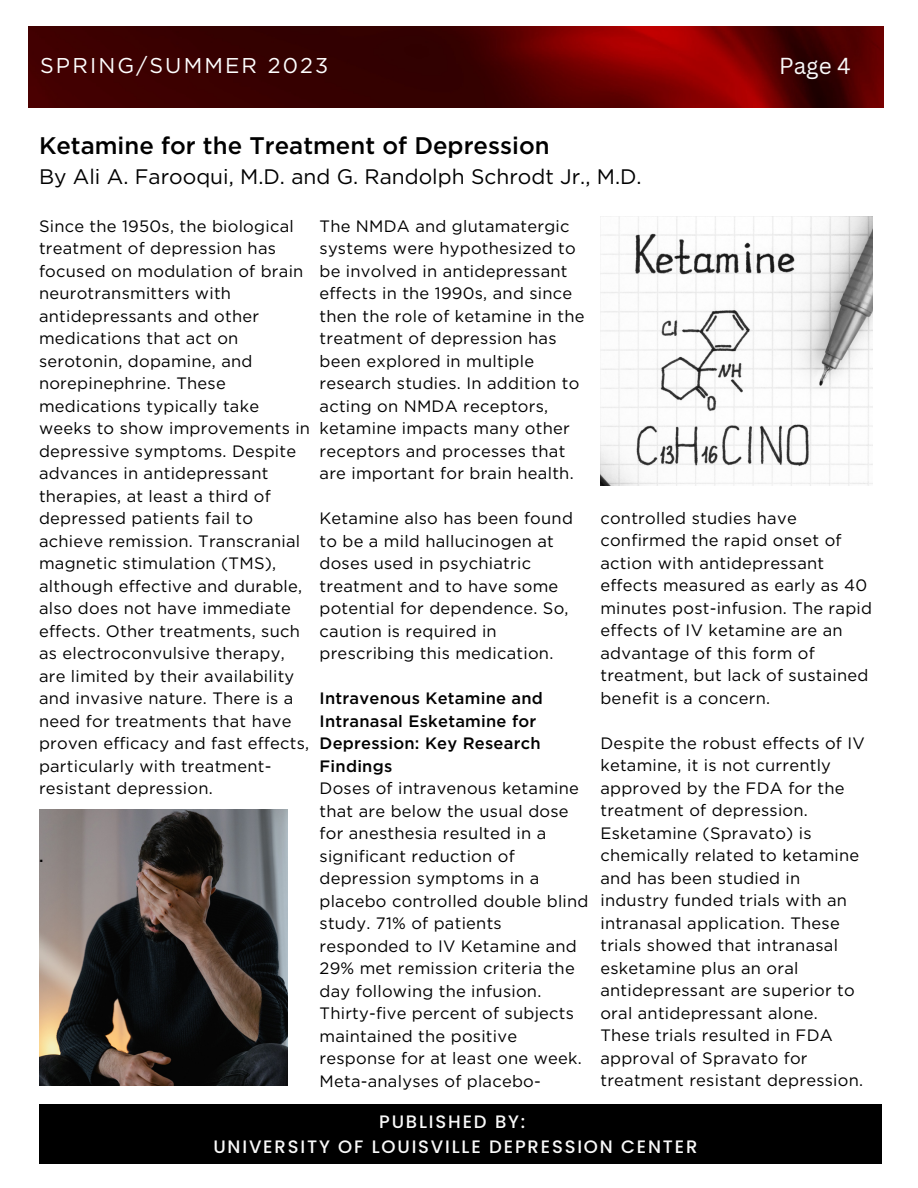
<style>
.page{position:relative;width:918px;height:1188px;background:#fff}
.page>*{position:absolute;margin:0;border:0;box-sizing:border-box;transform-origin:0 0}
.t1{font:500 24px "Gotham";color:#000}
.t2{font:22.5px "Canva Sans";color:#f9f9f9}
.t3{font:21.45px "Gotham";letter-spacing:.1em;color:#fff}
.t4{font:21px "Gotham";color:#000}
.t5{font:500 18px/24.8px "Poppins";letter-spacing:.1em;color:#f9f9f9;text-align:center}
.t6{font:16.5px/22.5px "Gotham";letter-spacing:.015em;color:#000}
.t7{font:500 16.5px/22.5px "Gotham";letter-spacing:.015em;color:#000}
</style>
<div class="page">
<img style="left:28px;top:26px;width:855px;height:81px">
<div style="left:39px;top:1105px;width:843px;height:59px;background:#000"></div>
<img style="left:39px;top:809px;width:249px;height:276px">
<img style="left:600px;top:217px;width:273px;height:268px">
<h3 class="t3" style="left:40px;top:53px;width:290px">SPRING/SUMMER 2023</h3>
<h2 class="t2" style="left:779px;top:50px;width:73px">Page 4</h2>
<h1 class="t1" style="left:39px;top:131px;width:512px">Ketamine for the Treatment of Depression</h1>
<p class="t4" style="left:39px;top:164px;width:604px">By Ali A. Farooqui, M.D. and G. Randolph Schrodt Jr., M.D.</p>
<p class="t6" style="left:39px;top:215px;width:273px">Since the 1950s, the biological treatment of depression has focused on modulation of brain neurotransmitters with antidepressants and other medications that act on serotonin, dopamine, and norepinephrine. These medications typically take weeks to show improvements in depressive symptoms. Despite advances in antidepressant therapies, at least a third of depressed patients fail to achieve remission. Transcranial magnetic stimulation (TMS), although effective and durable, also does not have immediate effects. Other treatments, such as electroconvulsive therapy, are limited by their availability and invasive nature. There is a need for treatments that have proven efficacy and fast effects, particularly with treatment&shy;resistant depression.</p>
<p class="t7" style="left:39px;top:845px;width:6px">.</p>
<p class="t6" style="left:320px;top:215px;width:267px">The NMDA and glutamatergic systems were hypothesized to be involved in antidepressant effects in the 1990s, and since then the role of ketamine in the treatment of depression has been explored in multiple research studies. In addition to acting on NMDA receptors, ketamine impacts many other receptors and processes that are important for brain health.</p>
<p class="t6" style="left:320px;top:507px;width:255px">Ketamine also has been found to be a mild hallucinogen at doses used in psychiatric treatment and to have some potential for dependence. So, caution is required in prescribing this medication.</p>
<p class="t7" style="left:320px;top:687px;width:225px">Intravenous Ketamine and<br>Intranasal Esketamine for<br>Depression: Key Research<br>Findings</p>
<p class="t6" style="left:320px;top:777px;width:270px">Doses of intravenous ketamine that are below the usual dose for anesthesia resulted in a significant reduction of depression symptoms in a placebo controlled double blind study. 71% of patients responded to IV Ketamine and<br>29% met remission criteria the day following the infusion.<br>Thirty-five percent of subjects maintained the positive response for at least one week.<br>Meta-analyses of placebo-</p>
<p class="t6" style="left:600px;top:507px;width:273px">controlled studies have confirmed the rapid onset of action with antidepressant effects measured as early as 40 minutes post-infusion. The rapid effects of IV ketamine are an advantage of this form of treatment, but lack of sustained benefit is a concern.</p>
<p class="t6" style="left:600px;top:732px;width:266px">Despite the robust effects of IV ketamine, it is not currently approved by the FDA for the treatment of depression.<br>Esketamine (Spravato) is chemically related to ketamine and has been studied in industry funded trials with an intranasal application. These trials showed that intranasal esketamine plus an oral antidepressant are superior to oral antidepressant alone.<br>These trials resulted in FDA approval of Spravato for treatment resistant depression.</p>
<p class="t5" style="left:213px;top:1109px;width:486px">PUBLISHED BY:<br>UNIVERSITY OF LOUISVILLE DEPRESSION CENTER</p>
</div>
